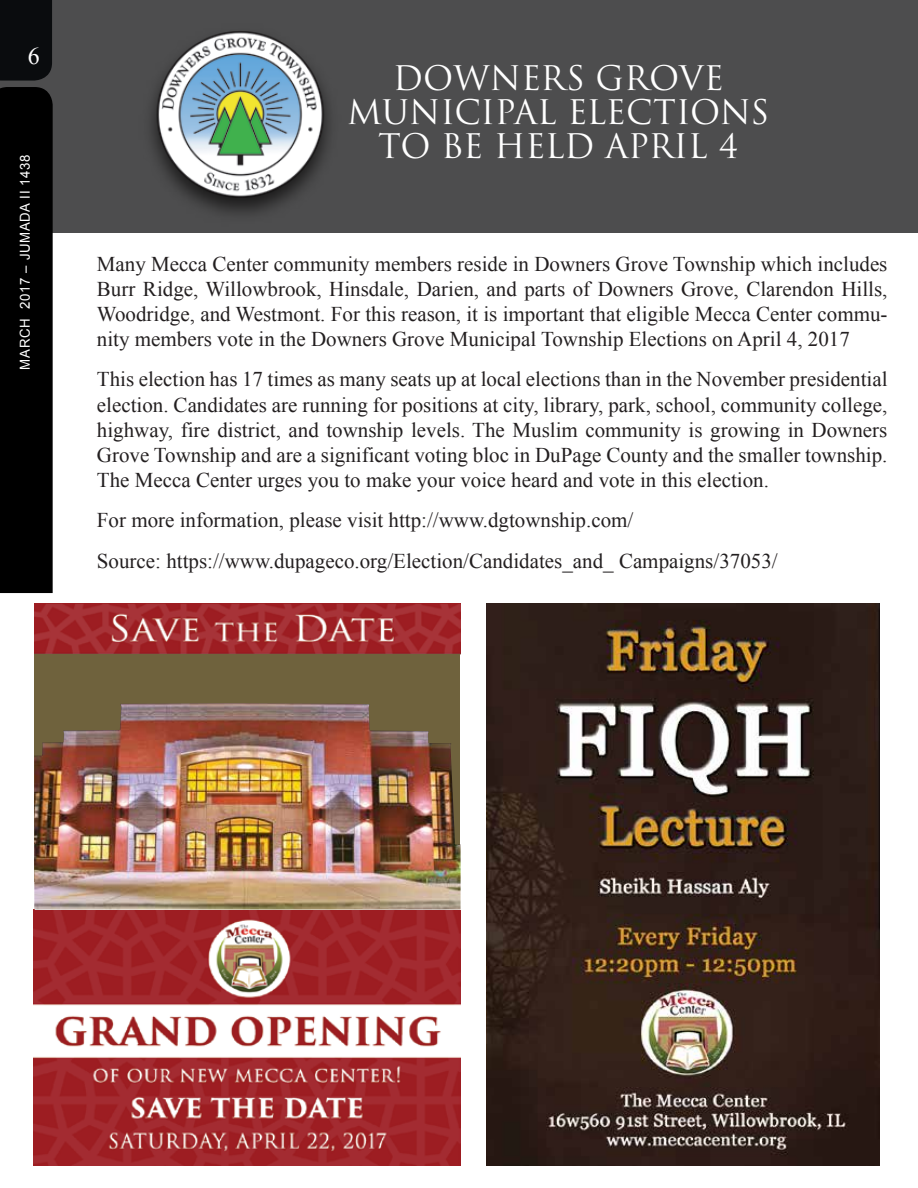
<style>
.page{position:relative;width:918px;height:1188px;background:#fff}
.page>*{position:absolute;margin:0;border:0;box-sizing:border-box;transform-origin:0 0}
.t1{font:33px/34px "Trajan Pro 3";color:#fff;text-align:center}
.t2{font:24px "Times New Roman";color:#fff}
.t3{font:21px/25.2px "Times New Roman";color:#231f20;text-align:justify}
.t4{font:13.65px "Arial";letter-spacing:.05em;color:#fff;scale:.96 1}
.t5{font:12.45px "Arial";letter-spacing:.05em;color:#fff;scale:.96 1}
</style>
<div class="page">
<div style="left:0;top:0;width:918px;height:233px;background:#4d4d4e"></div>
<div style="left:0;top:87px;width:53px;height:506px;background:#000"></div>
<div style="left:0;top:0;width:52px;height:81px;background:#0a0c0e"></div>
<img style="left:151px;top:31px;width:179px;height:183px">
<img style="left:35px;top:604px;width:426px;height:51px">
<img style="left:34px;top:882px;width:427px;height:284px">
<svg style="left:35px;top:844px;width:426px;height:65px"></svg>
<img style="left:34px;top:654px;width:426px;height:228px">
<img style="left:487px;top:604px;width:393px;height:562px">
<p class="t2" style="left:28px;top:40px;width:13px">6</p>
<p class="t2" style="left:28px;top:45px;width:13px">6</p>
<p class="t5" style="left:18px;top:399px;width:293px;rotate:-90deg">OCTOBER 2015 – Dhul-Hijjah - Muharram 1436</p>
<p class="t4" style="left:16px;top:370px;width:226px;rotate:-90deg">MARCH 2017 – JUMADA II 1438</p>
<h1 class="t1" style="left:347px;top:62px;width:424px">DOWNERS GROVE<br>MUNICIPAL ELECTIONS<br>TO BE HELD APRIL 4</h1>
<p class="t3" style="left:97px;top:251px;width:792px">Many Mecca Center community members reside in Downers Grove Township which includes Burr Ridge, Willowbrook, Hinsdale, Darien, and parts of Downers Grove, Clarendon Hills, Woodridge, and Westmont. For this reason, it is important that eligible Mecca Center commu&shy;nity members vote in the Downers Grove Municipal Township Elections on April 4, 2017</p>
<p class="t3" style="left:97px;top:366px;width:792px">This election has 17 times as many seats up at local elections than in the November presidential election. Candidates are running for positions at city, library, park, school, community college, highway, fire district, and township levels. The Muslim community is growing in Downers Grove Township and are a significant voting bloc in DuPage County and the smaller township.<br>The Mecca Center urges you to make your voice heard and vote in this election.</p>
<p class="t3" style="left:97px;top:500px;width:682px;line-height:40.2px">For more information, please visit http://www.dgtownship.com/<br>Source: https://www.dupageco.org/Election/Candidates_and_ Campaigns/37053/</p>
</div>
